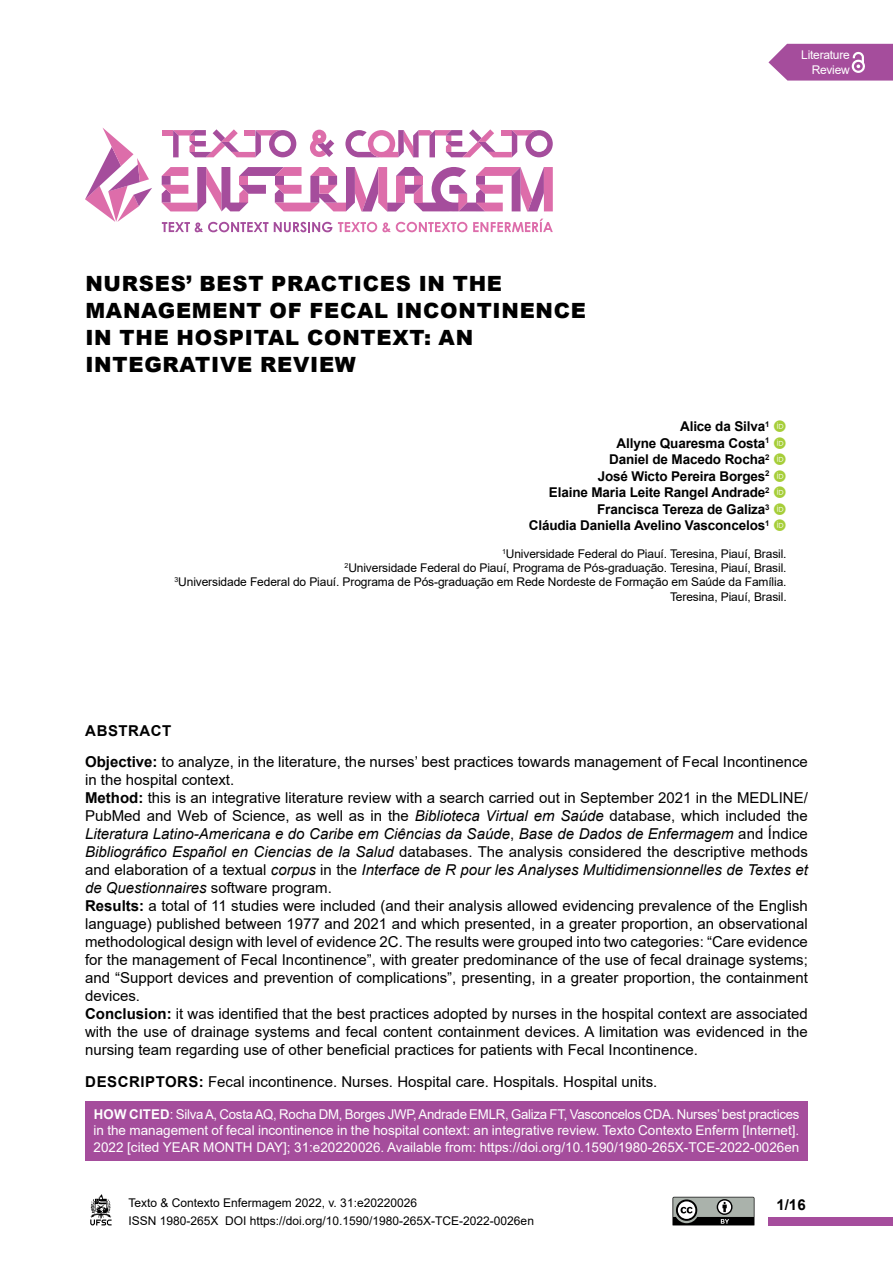
<style>
.page{position:relative;width:893px;height:1263px;background:#fff}
.page>*{position:absolute;margin:0;border:0;box-sizing:border-box;transform-origin:0 0}
.t1{font:900 21px/27px "Arial";letter-spacing:.035em;color:#000}
.t2{font:15px/18px "Arial";color:#000}
.t3{font:700 15px "Arial";color:#000}
.t4{font:13.5px/16.2px "Arial";color:#fff;text-align:justify}
.t5{font:700 13.5px/16.5px "Arial";letter-spacing:-.01em;color:#000;text-align:right}
.t6{font:12px/14.4px "Arial";letter-spacing:-.01em;color:#000}
.t7{font:12px/15px "Arial";letter-spacing:-.02em;color:#fff;text-align:right}
.s1{font-weight:700}
.s2{font-style:italic}
</style>
<div class="page">
<div style="left:769px;top:1217px;width:124px;height:8px;background:#a54d9c"></div>
<svg style="left:90px;top:1194px;width:22px;height:31px"></svg>
<svg style="left:162px;top:167px;width:391px;height:45px"></svg>
<div style="left:162px;top:130px;width:11px;height:6px;background:#dd6daa"></div>
<svg style="left:173px;top:129px;width:123px;height:28px"></svg>
<svg style="left:310px;top:129px;width:243px;height:28px"></svg>
<svg style="left:162px;top:222px;width:106px;height:10px"></svg>
<svg style="left:274px;top:222px;width:58px;height:10px"></svg>
<svg style="left:338px;top:222px;width:129px;height:10px"></svg>
<svg style="left:473px;top:219px;width:80px;height:13px"></svg>
<svg style="left:85px;top:128px;width:67px;height:94px"></svg>
<svg style="left:768px;top:44px;width:125px;height:37px;background:#af61a7"></svg>
<svg style="left:672px;top:1197px;width:83px;height:29px;background:#777b78"></svg>
<div style="left:85px;top:1101px;width:723px;height:59px;background:#a54d9c"></div>
<p class="t7" style="left:801px;top:47px;width:50px">Literature<br>Review</p>
<h1 class="t1" style="left:85px;top:270px;width:502px">NURSES’ BEST PRACTICES IN THE<br>MANAGEMENT OF FECAL INCONTINENCE<br>IN THE HOSPITAL CONTEXT: AN<br>INTEGRATIVE REVIEW</h1>
<p class="t5" style="left:529px;top:419px;width:242px">Alice da Silva<sup>1<br></sup>Allyne Quaresma Costa<sup>1<br></sup>Daniel de Macedo Rocha<sup>2<br></sup>José Wicto Pereira Borges<sup>2<br></sup>Elaine Maria Leite Rangel Andrade<sup>2<br></sup>Francisca Tereza de Galiza<sup>3<br></sup>Cláudia Daniella Avelino Vasconcelos<sup>1</sup></p>
<p class="t6" style="left:174px;top:546px;width:614px;text-align:right"><sup>1</sup>Universidade Federal do Piauí. Teresina, Piauí, Brasil.<br><sup>2</sup>Universidade Federal do Piauí, Programa de Pós-graduação. Teresina, Piauí, Brasil.<br><sup>3</sup>Universidade Federal do Piauí. Programa de Pós-graduação em Rede Nordeste de Formação em Saúde da Família.<br>Teresina, Piauí, Brasil.</p>
<p class="t2" style="left:85px;top:715px;width:724px;line-height:30.8px"><span class="s1">ABSTRACT<br>Objective:</span> to analyze, in the literature, the nurses’ best practices towards management of Fecal Incontinence</p>
<p class="t2" style="left:85px;top:770px;width:724px">in the hospital context.<br><span class="s1">Method:</span> this is an integrative literature review with a search carried out in September 2021 in the MEDLINE/ PubMed and Web of Science, as well as in the <span class="s2">Biblioteca Virtual em Saúde</span> database, which included the <span class="s2">Literatura Latino-Americana e do Caribe em Ciências da Saúde</span>, <span class="s2">Base de Dados de Enfermagem</span> and Índice <span class="s2">Bibliográfico Español en Ciencias de la Salud</span> databases. The analysis considered the descriptive methods and elaboration of a textual <span class="s2">corpus</span> in the <span class="s2">Interface de R pour les Analyses Multidimensionnelles de Textes et de Questionnaires</span> software program.<br><span class="s1">Results:</span> a total of 11 studies were included (and their analysis allowed evidencing prevalence of the English language) published between 1977 and 2021 and which presented, in a greater proportion, an observational methodological design with level of evidence 2C. The results were grouped into two categories: “Care evidence for the management of Fecal Incontinence”, with greater predominance of the use of fecal drainage systems; and “Support devices and prevention of complications”, presenting, in a greater proportion, the containment devices.<br><span class="s1">Conclusion:</span> it was identified that the best practices adopted by nurses in the hospital context are associated with the use of drainage systems and fecal content containment devices. A limitation was evidenced in the nursing team regarding use of other beneficial practices for patients with Fecal Incontinence.</p>
<p class="t2" style="left:85px;top:1073px;width:574px"><span class="s1">DESCRIPTORS:</span> Fecal incontinence. Nurses. Hospital care. Hospitals. Hospital units.</p>
<p class="t4" style="left:94px;top:1106px;width:707px"><span class="s1">HOW CITED</span>: Silva A, Costa AQ, Rocha DM, Borges JWP, Andrade EMLR, Galiza FT, Vasconcelos CDA. Nurses’ best practices in the management of fecal incontinence in the hospital context: an integrative review. Texto Contexto Enferm [Internet].<br>2022 [cited YEAR MONTH DAY]; 31:e20220026. Available from: https://doi.org/10.1590/1980-265X-TCE-2022-0026en</p>
<p class="t6" style="left:128px;top:1194px;width:407px;line-height:18px">Texto &amp; Contexto Enfermagem 2022, v. 31:e20220026<br>ISSN 1980-265X DOI https://doi.org/10.1590/1980-265X-TCE-2022-0026en</p>
<p class="t3" style="left:776px;top:1194px;width:31px">1/16</p>
</div>
